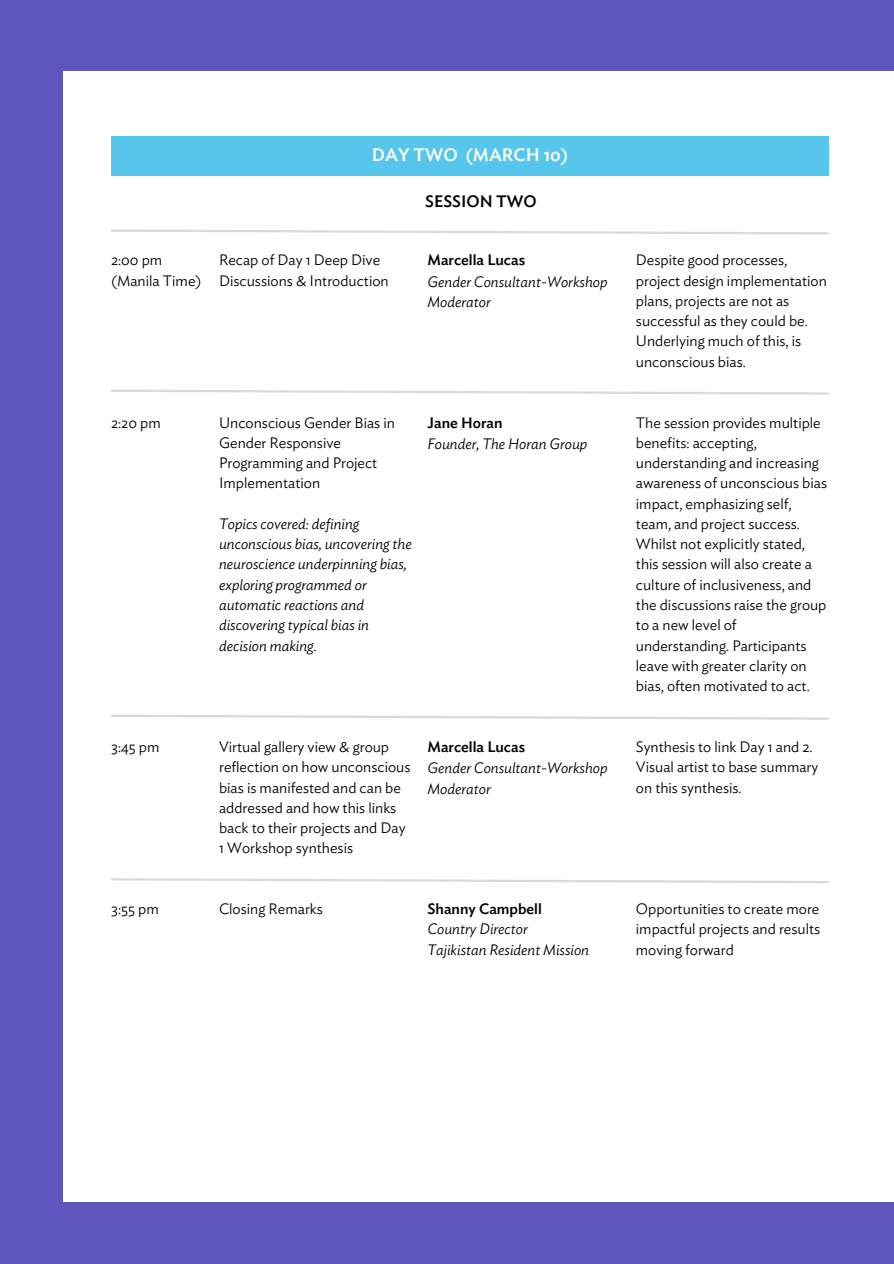
<style>
.page{position:relative;width:894px;height:1264px;background:#fff}
.page>*{position:absolute;margin:0;border:0;box-sizing:border-box;transform-origin:0 0}
.t1{font:500 18px "Ideal Sans";color:#fff}
.t2{font:500 16.5px "Ideal Sans";color:#000}
.t3{font:300 15px/20.2px "Ideal Sans";color:#000}
.t4{font:italic 300 15px/20.2px "Ideal Sans";color:#000}
.t5{font:500 15px "Ideal Sans";color:#000}
</style>
<div class="page">
<div style="left:0;top:0;width:893px;height:1263px;background:#5f55bc"></div>
<div style="left:63px;top:71px;width:830px;height:1130px;background:#fff"></div>
<div style="left:111px;top:136px;width:717px;height:40px;background:#57c6ec"></div>
<svg style="left:111px;top:878px;width:718px;height:5px"></svg>
<svg style="left:111px;top:714px;width:718px;height:6px"></svg>
<svg style="left:111px;top:389px;width:718px;height:6px"></svg>
<svg style="left:111px;top:229px;width:718px;height:6px"></svg>
<p class="t1" style="left:372px;top:147px;width:198px">DAY TWO (MARCH 10)</p>
<p class="t2" style="left:425px;top:194px;width:113px">SESSION TWO</p>
<p class="t3" style="left:111px;top:251px;width:53px">2:00 pm</p>
<p class="t3" style="left:111px;top:271px;width:92px">(Manila Time)</p>
<p class="t3" style="left:219px;top:251px;width:171px">Recap of Day 1 Deep Dive<br>Discussions &amp; Introduction</p>
<p class="t5" style="left:427px;top:253px;width:99px">Marcella Lucas</p>
<p class="t4" style="left:427px;top:271px;width:182px">Gender Consultant-Workshop<br>Moderator</p>
<p class="t3" style="left:635px;top:251px;width:192px">Despite good processes, project design implementation plans, projects are not as successful as they could be.<br>Underlying much of this, is unconscious bias.</p>
<p class="t3" style="left:111px;top:413px;width:51px">2:20 pm</p>
<p class="t3" style="left:219px;top:413px;width:177px">Unconscious Gender Bias in<br>Gender Responsive<br>Programming and Project<br>Implementation</p>
<p class="t4" style="left:219px;top:514px;width:194px">Topics covered: defining unconscious bias, uncovering the neuroscience underpinning bias, exploring programmed or automatic reactions and discovering typical bias in decision making.</p>
<p class="t5" style="left:427px;top:415px;width:77px">Jane Horan</p>
<p class="t4" style="left:427px;top:433px;width:161px">Founder, The Horan Group</p>
<p class="t3" style="left:635px;top:413px;width:193px">The session provides multiple benefits: accepting, understanding and increasing awareness of unconscious bias impact, emphasizing self, team, and project success.<br>Whilst not explicitly stated, this session will also create a culture of inclusiveness, and the discussions raise the group to a new level of understanding. Participants leave with greater clarity on bias, often motivated to act.</p>
<p class="t3" style="left:111px;top:737px;width:50px">3:45 pm</p>
<p class="t3" style="left:219px;top:737px;width:193px">Virtual gallery view &amp; group reflection on how unconscious bias is manifested and can be addressed and how this links back to their projects and Day<br>1 Workshop synthesis</p>
<p class="t5" style="left:427px;top:740px;width:99px">Marcella Lucas</p>
<p class="t4" style="left:427px;top:757px;width:182px">Gender Consultant-Workshop<br>Moderator</p>
<p class="t3" style="left:635px;top:737px;width:184px">Synthesis to link Day 1 and 2.<br>Visual artist to base summary on this synthesis.</p>
<p class="t3" style="left:111px;top:899px;width:49px">3:55 pm</p>
<p class="t3" style="left:219px;top:899px;width:105px">Closing Remarks</p>
<p class="t5" style="left:427px;top:902px;width:116px">Shanny Campbell</p>
<p class="t4" style="left:427px;top:919px;width:102px">Country Director</p>
<p class="t4" style="left:427px;top:940px;width:163px">Tajikistan Resident Mission</p>
<p class="t3" style="left:635px;top:899px;width:186px;text-align:justify">Opportunities to create more impactful projects and results moving forward</p>
</div>
